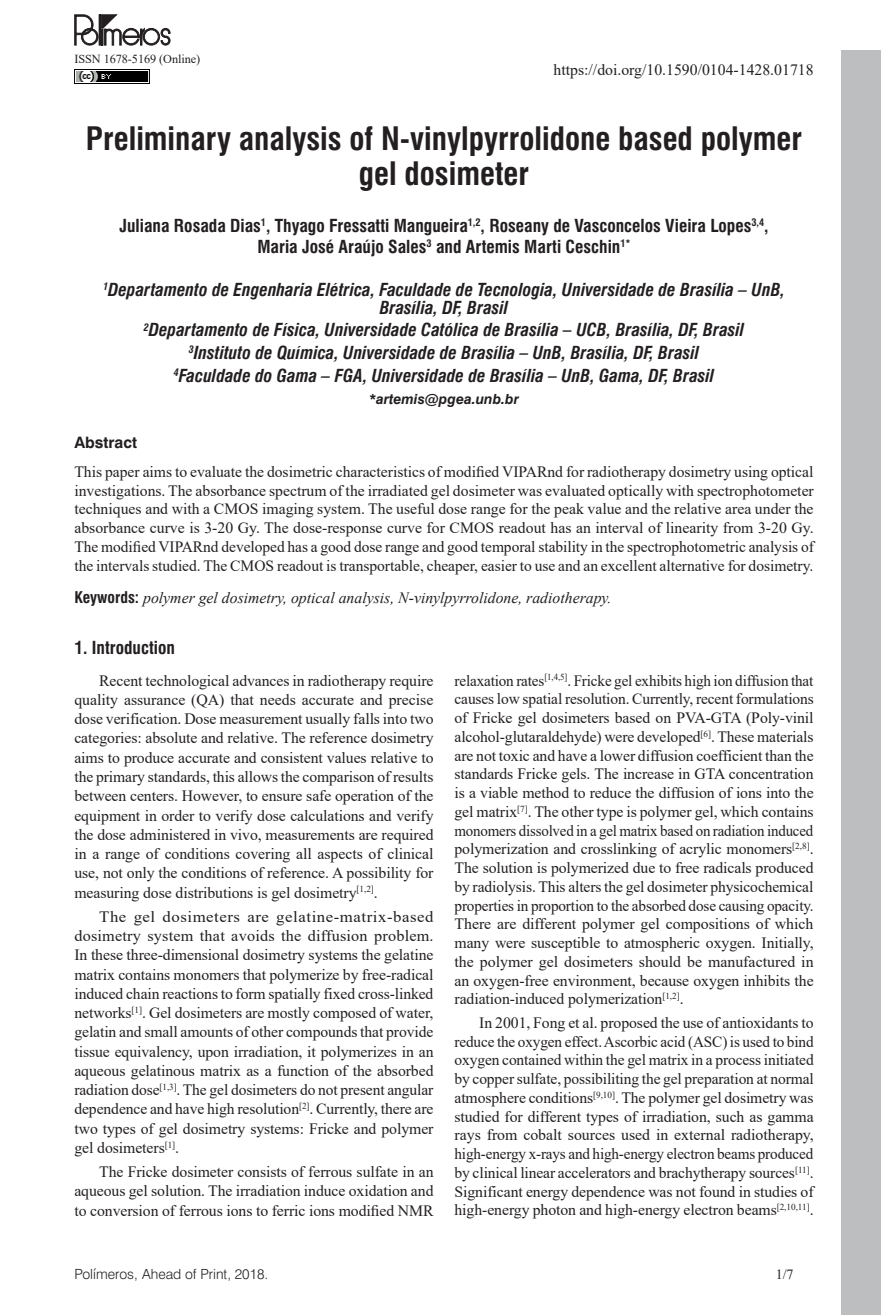
<style>
.page{position:relative;width:893px;height:1315px;background:#fff}
.page>*{position:absolute;margin:0;border:0;box-sizing:border-box;transform-origin:0 0}
.ArticleTitle{font:700 condensed 31.5px/35.4px "Swiss 721 BT";color:#231f20;text-align:center}
.Affiliations{font:italic 700 condensed 17.5px/17.8px "Swiss 721 BT";color:#231f20;text-align:center}
.Authors{font:700 condensed 17.5px/21.3px "Swiss 721 BT";color:#231f20;text-align:center}
.Heading1Alt{font:700 condensed 17.5px "Swiss 721 BT";color:#231f20}
.Paragraph{font:15.75px/19.2px "Times New Roman";letter-spacing:-.005em;color:#231f20;text-align:justify}
.Paragraph-2{font:15.75px/18.7px "Times New Roman";letter-spacing:-.005em;color:#231f20;text-align:justify;scale:.96 1}
.Abstract{font:15.75px/18.7px "Times New Roman";color:#231f20;text-align:justify}
.Paragraph-3{font:15.75px/19.2px "Times New Roman";letter-spacing:-.005em;color:#231f20;text-align:justify;scale:1.06 1}
.Keywords{font:italic 15.75px "Times New Roman";color:#231f20}
.AbstractTitle{font:700 15.75px "Swiss 721 BT";color:#231f20}
.t1{font:300 14px "Swiss 721 BT";color:#231f20}
.Correspondence{font:italic 700 14px "Swiss 721 BT";color:#231f20}
.t2{font:14px "Times New Roman";color:#231f20}
.t3{font:12.25px "Times New Roman";letter-spacing:-.005em;color:#231f20}
.s1{font-family:"Swiss 721 BT";font-weight:700;font-style:normal;font-stretch:condensed}
.s2{color:#fff}
</style>
<div class="page">
<div style="left:841px;top:50px;width:40px;height:1265px;background:#bcbec0"></div>
<img style="left:74px;top:69px;width:76px;height:15px">
<svg style="left:75px;top:15px;width:95px;height:30px"></svg>
<p class="t3" style="left:74px;top:50px;width:127px">ISSN 1678-5169 (Online)</p>
<p class="Paragraph" style="left:554px;top:60px;width:262px">https://doi.org/10.1590/0104-1428.01718</p>
<p class="ArticleTitle" style="left:86px;top:121px;width:718px">Preliminary analysis of N-vinylpyrrolidone based polymer gel dosimeter</p>
<p class="Authors" style="left:119px;top:215px;width:651px">Juliana Rosada Dias<sup>1</sup>, Thyago Fressatti Mangueira<sup>1,2</sup>, Roseany de Vasconcelos Vieira Lopes<sup>3,4</sup>,<br>Maria José Araújo Sales<sup>3</sup> and Artemis Marti Ceschin<sup>1*</sup></p>
<p class="Affiliations" style="left:103px;top:280px;width:683px"><sup>1</sup>Departamento de Engenharia Elétrica, Faculdade de Tecnologia, Universidade de Brasília – UnB,<br>Brasília, DF, Brasil</p>
<p class="Affiliations" style="left:144px;top:321px;width:602px"><sup>2</sup>Departamento de Física, Universidade Católica de Brasília – UCB, Brasília, DF, Brasil</p>
<p class="Affiliations" style="left:189px;top:344px;width:512px"><sup>3</sup>Instituto de Química, Universidade de Brasília – UnB, Brasília, DF, Brasil</p>
<p class="Affiliations" style="left:174px;top:367px;width:542px"><sup>4</sup>Faculdade do Gama – FGA, Universidade de Brasília – UnB, Gama, DF, Brasil</p>
<p class="Correspondence" style="left:369px;top:390px;width:152px">*artemis@pgea.unb.br</p>
<p class="AbstractTitle" style="left:74px;top:433px;width:64px">Abstract</p>
<p class="Abstract" style="left:74px;top:462px;width:741px">This paper aims to evaluate the dosimetric characteristics of modified VIPARnd for radiotherapy dosimetry using optical investigations. The absorbance spectrum of the irradiated gel dosimeter was evaluated optically with spectrophotometer techniques and with a CMOS imaging system. The useful dose range for the peak value and the relative area under the absorbance curve is 3-20 Gy. The dose-response curve for CMOS readout has an interval of linearity from 3-20 Gy.<br>The modified VIPARnd developed has a good dose range and good temporal stability in the spectrophotometric analysis of the intervals studied. The CMOS readout is transportable, cheaper, easier to use and an excellent alternative for dosimetry.</p>
<p class="Keywords" style="left:74px;top:587px;width:539px"><span class="s1">Keywords:</span> polymer gel dosimetry, optical analysis, N-vinylpyrrolidone, radiotherapy.</p>
<p class="Heading1Alt" style="left:74px;top:637px;width:102px">1. Introduction</p>
<p class="Paragraph" style="left:74px;top:670px;width:361px;text-indent:25px">Recent technological advances in radiotherapy require quality assurance (QA) that needs accurate and precise dose verification. Dose measurement usually falls into two categories: absolute and relative. The reference dosimetry aims to produce accurate and consistent values relative to the primary standards, this allows the comparison of results between centers. However, to ensure safe operation of the equipment in order to verify dose calculations and verify the dose administered in vivo, measurements are required in a range of conditions covering all aspects of clinical use, not only the conditions of reference. A possibility for measuring dose distributions is gel dosimetry<sup>[1,2]</sup>.</p>
<p class="Paragraph-3" style="left:74px;top:906px;width:340px;text-indent:25px">The gel dosimeters are gelatine-matrix-based dosimetry system that avoids the diffusion problem.<br>In these three-dimensional dosimetry systems the gelatine matrix contains monomers that polymerize by free-radical induced chain reactions to form spatially fixed cross-linked networks<sup>[1]</sup>. Gel dosimeters are mostly composed of water, gelatin and small amounts of other compounds that provide tissue equivalency, upon irradiation, it polymerizes in an aqueous gelatinous matrix as a function of the absorbed radiation dose<sup>[1,3]</sup>. The gel dosimeters do not present angular dependence and have high resolution<sup>[2]</sup>. Currently, there are two types of gel dosimetry systems: Fricke and polymer gel dosimeters<sup>[1]</sup>.</p>
<p class="Paragraph" style="left:74px;top:1161px;width:361px;text-indent:25px">The Fricke dosimeter consists of ferrous sulfate in an aqueous gel solution. The irradiation induce oxidation and to conversion of ferrous ions to ferric ions modified NMR</p>
<p class="Paragraph-2" style="left:454px;top:670px;width:376px">relaxation rates<sup>[1,4,5]</sup>. Fricke gel exhibits high ion diffusion that causes low spatial resolution. Currently, recent formulations of Fricke gel dosimeters based on PVA-GTA (Poly-vinil alcohol-glutaraldehyde) were developed<sup>[6]</sup>. These materials are not toxic and have a lower diffusion coefficient than the standards Fricke gels. The increase in GTA concentration is a viable method to reduce the diffusion of ions into the gel matrix<sup>[7]</sup>. The other type is polymer gel, which contains monomers dissolved in a gel matrix based on radiation induced polymerization and crosslinking of acrylic monomers<sup>[2,8]</sup>.<br>The solution is polymerized due to free radicals produced by radiolysis. This alters the gel dosimeter physicochemical properties in proportion to the absorbed dose causing opacity.<br>There are different polymer gel compositions of which many were susceptible to atmospheric oxygen. Initially, the polymer gel dosimeters should be manufactured in an oxygen-free environment, because oxygen inhibits the radiation-induced polymerization<sup>[1,2]</sup>.</p>
<p class="Paragraph" style="left:454px;top:1013px;width:361px;line-height:18.7px;text-indent:25px">In 2001, Fong et al. proposed the use of antioxidants to reduce the oxygen effect. Ascorbic acid (ASC) is used to bind oxygen contained within the gel matrix in a process initiated by copper sulfate, possibiliting the gel preparation at normal atmosphere conditions<sup>[9,10]</sup>. The polymer gel dosimetry was studied for different types of irradiation, such as gamma rays from cobalt sources used in external radiotherapy, high-energy x-rays and high-energy electron beams produced by clinical linear accelerators and brachytherapy sources<sup>[11]</sup>.<br>Significant energy dependence was not found in studies of high-energy photon and high-energy electron beams<sup>[2,10,11]</sup>.</p>
<p class="t1" style="left:74px;top:1265px;width:195px">Polímeros, Ahead of Print, 2018.</p>
<p class="t2" style="left:776px;top:1264px;width:37px">1/7 <span class="s2">1</span></p>
</div>
